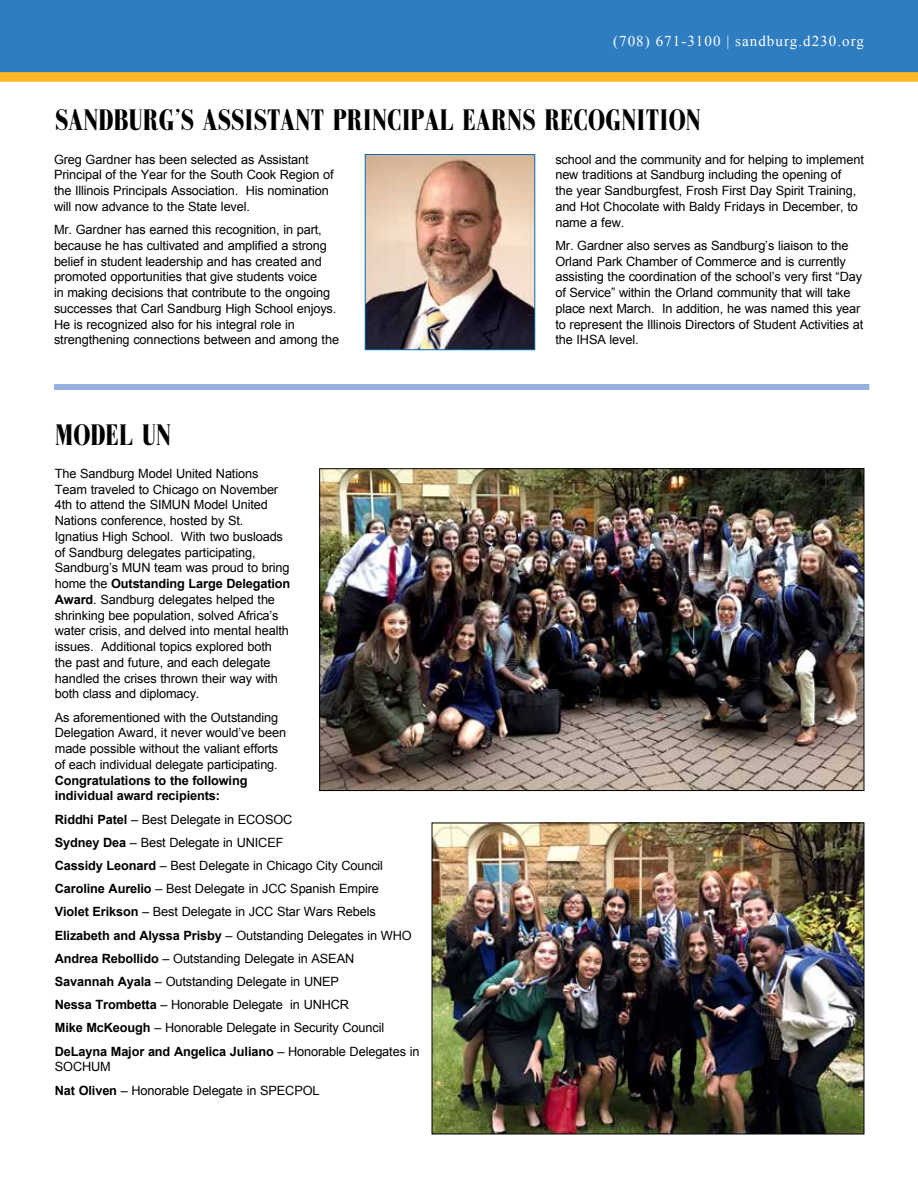
<style>
.page{position:relative;width:918px;height:1188px;background:#fff}
.page>*{position:absolute;margin:0;border:0;box-sizing:border-box;transform-origin:0 0}
.t1{font:700 30px "Galileo FLF";letter-spacing:-.01em;color:#000}
.t2{font:15px "Times New Roman";letter-spacing:.07em;color:#fff}
.t3{font:12.75px/15.8px "Arial";letter-spacing:-.01em;color:#000}
.t4{font:700 12.75px/15.8px "Arial";letter-spacing:-.01em;color:#000}
.s1{font-weight:700}
</style>
<div class="page">
<div style="left:0;top:0;width:918px;height:81px;background:#2f7dc1"></div>
<div style="left:0;top:72px;width:918px;height:9px;background:#fdb827"></div>
<img style="left:367px;top:156px;width:166px;height:192px">
<div style="left:365px;top:154px;width:170px;height:196px;border:1px solid #006bb6"></div>
<div style="left:54px;top:384px;width:815px;height:6px;background:#96b1dd"></div>
<img style="left:434px;top:825px;width:428px;height:307px">
<div style="left:432px;top:823px;width:432px;height:311px;border:1px solid #000"></div>
<img style="left:321px;top:470px;width:541px;height:319px">
<p class="t2" style="left:613px;top:31px;width:252px">(708) 671-3100 | sandburg.d230.org</p>
<h1 class="t1" style="left:55px;top:105px;width:648px">SANDBURG’S ASSISTANT PRINCIPAL EARNS RECOGNITION</h1>
<p class="t3" style="left:54px;top:152px;width:281px">Greg Gardner has been selected as Assistant Principal of the Year for the South Cook Region of the Illinois Principals Association. His nomination will now advance to the State level.</p>
<p class="t3" style="left:54px;top:222px;width:287px">Mr. Gardner has earned this recognition, in part, because he has cultivated and amplified a strong belief in student leadership and has created and promoted opportunities that give students voice<br>in making decisions that contribute to the ongoing successes that Carl Sandburg High School enjoys.<br>He is recognized also for his integral role in strengthening connections between and among the</p>
<h1 class="t1" style="left:55px;top:419px;width:118px">MODEL UN</h1>
<p class="t3" style="left:55px;top:466px;width:237px">The Sandburg Model United Nations Team traveled to Chicago on November 4th to attend the SIMUN Model United Nations conference, hosted by St.<br>Ignatius High School. With two busloads of Sandburg delegates participating, Sandburg’s MUN team was proud to bring home the <span class="s1">Outstanding Large Delegation Award</span>. Sandburg delegates helped the shrinking bee population, solved Africa’s water crisis, and delved into mental health issues. Additional topics explored both the past and future, and each delegate handled the crises thrown their way with both class and diplomacy.</p>
<p class="t3" style="left:55px;top:709px;width:233px">As aforementioned with the Outstanding Delegation Award, it never would’ve been made possible without the valiant efforts of each individual delegate participating.</p>
<p class="t4" style="left:55px;top:773px;width:194px">Congratulations to the following individual award recipients:</p>
<p class="t3" style="left:55px;top:808px;width:366px;line-height:23.2px"><span class="s1">Riddhi Patel</span> – Best Delegate in ECOSOC<br><span class="s1">Sydney Dea</span> – Best Delegate in UNICEF<br><span class="s1">Cassidy Leonard</span> – Best Delegate in Chicago City Council <span class="s1">Caroline Aurelio</span> – Best Delegate in JCC Spanish Empire<br><span class="s1">Violet Erikson</span> – Best Delegate in JCC Star Wars Rebels <span class="s1">Elizabeth and Alyssa Prisby</span> – Outstanding Delegates in WHO <span class="s1">Andrea Rebollido</span> – Outstanding Delegate in ASEAN<br><span class="s1">Savannah Ayala</span> – Outstanding Delegate in UNEP<br><span class="s1">Nessa Trombetta</span> – Honorable Delegate in UNHCR<br><span class="s1">Mike McKeough</span> – Honorable Delegate in Security Council <span class="s1">DeLayna Major and Angelica Juliano</span> – Honorable Delegates in</p>
<p class="t3" style="left:55px;top:1055px;width:266px;line-height:23.2px">SOCHUM<br><span class="s1">Nat Oliven</span> – Honorable Delegate in SPECPOL</p>
<p class="t3" style="left:555px;top:151px;width:310px">school and the community and for helping to implement new traditions at Sandburg including the opening of<br>the year Sandburgfest, Frosh First Day Spirit Training, and Hot Chocolate with Baldy Fridays in December, to name a few.</p>
<p class="t3" style="left:555px;top:238px;width:309px">Mr. Gardner also serves as Sandburg’s liaison to the Orland Park Chamber of Commerce and is currently assisting the coordination of the school’s very first “Day of Service” within the Orland community that will take place next March. In addition, he was named this year to represent the Illinois Directors of Student Activities at the IHSA level.</p>
</div>
